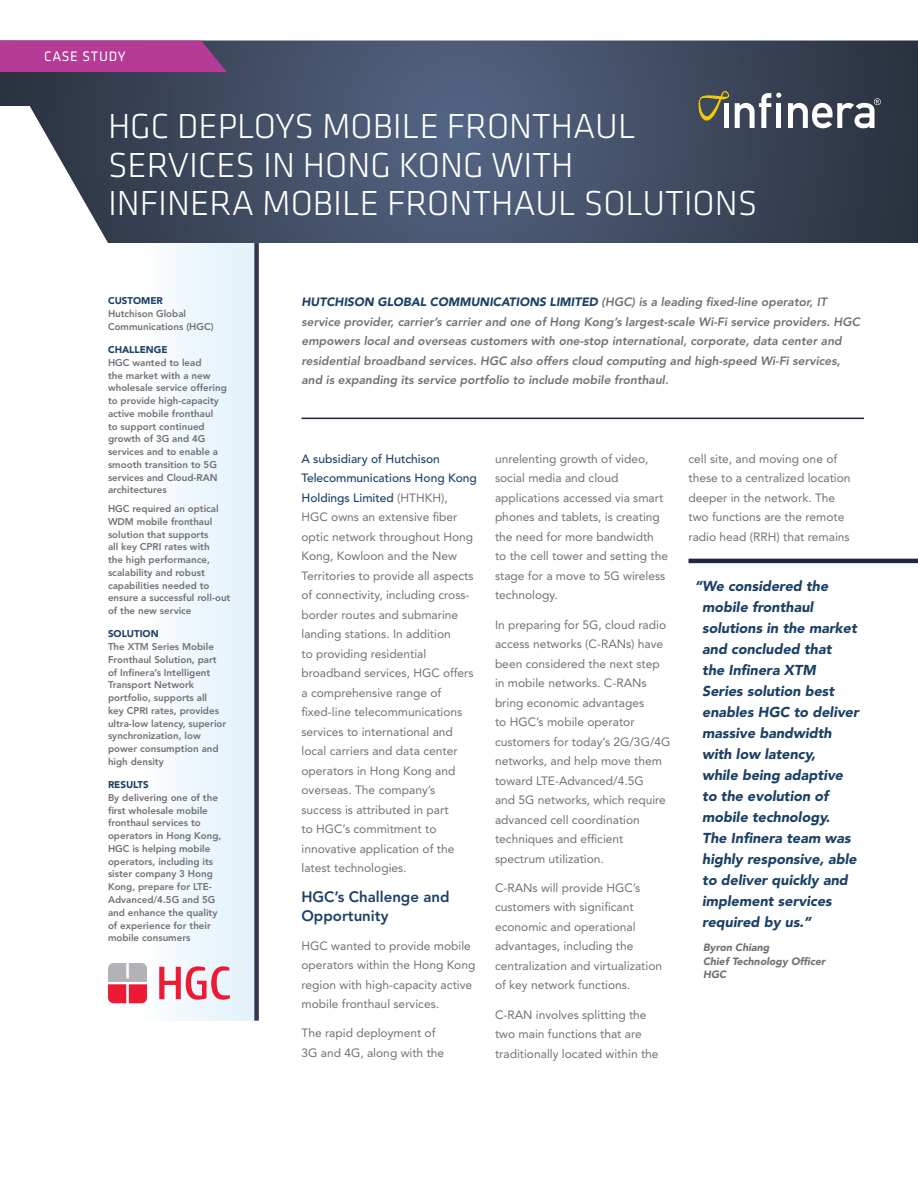
<style>
.page{position:relative;width:918px;height:1188px;background:#fff}
.page>*{position:absolute;margin:0;border:0;box-sizing:border-box;transform-origin:0 0}
.t1{font:300 36px/39px "Klavika";color:#fff}
.t2{font:800 15px/19.5px "Avenir LT Std";color:#1b4064}
.t3{font:italic 900 14.25px/21px "Avenir LT Std";color:#1b4064}
.t4{font:14.25px "Klavika";letter-spacing:.05em;color:#fff}
.t5{font:12px/19.5px "Avenir LT Std";color:#717074}
.t6{font:italic 800 12px/19.5px "Avenir LT Std";color:#717074}
.t7{font:italic 900 10.5px/13.5px "Avenir LT Std";color:#717074}
.t8{font:800 9.75px/12.8px "Avenir LT Std";color:#717074}
.t9{font:900 9.75px "Avenir LT Std";color:#1b4064}
.s1{font-weight:900;color:#1b4064}
.s2{font-weight:500;color:#1b4064}
</style>
<div class="page">
<div style="left:108px;top:241px;width:149px;height:780px;background:linear-gradient(to right,#fff,#e2f2fb)"></div>
<svg style="left:0;top:40px;width:918px;height:203px;background:#4a566b"></svg>
<svg style="left:0;top:40px;width:227px;height:32px;background:#ad3d93"></svg>
<div style="left:254px;top:243px;width:5px;height:778px;background:#333751"></div>
<hr style="left:688px;top:559px;width:230px;height:4px;background:#1f2743">
<svg style="left:788px;top:98px;width:93px;height:30px"></svg>
<svg style="left:699px;top:91px;width:82px;height:37px"></svg>
<hr style="left:302px;top:418px;width:562px;height:1px;background:#1f2743">
<svg style="left:159px;top:965px;width:71px;height:35px"></svg>
<svg style="left:108px;top:963px;width:39px;height:40px;background:#d57b88"></svg>
<p class="t4" style="left:44px;top:47px;width:83px">CASE STUDY</p>
<h1 class="t1" style="left:108px;top:106px;width:651px">HGC DEPLOYS MOBILE FRONTHAUL<br>SERVICES IN HONG KONG WITH<br>INFINERA MOBILE FRONTHAUL SOLUTIONS</h1>
<p class="t9" style="left:108px;top:295px;width:56px">CUSTOMER</p>
<p class="t8" style="left:108px;top:307px;width:107px">Hutchison Global<br>Communications (HGC)</p>
<p class="t9" style="left:108px;top:344px;width:61px">CHALLENGE</p>
<p class="t8" style="left:108px;top:356px;width:120px">HGC wanted to lead<br>the market with a new wholesale service offering to provide high-capacity active mobile fronthaul<br>to support continued growth of 3G and 4G services and to enable a smooth transition to 5G services and Cloud-RAN architectures</p>
<p class="t8" style="left:108px;top:502px;width:124px">HGC required an optical<br>WDM mobile fronthaul solution that supports<br>all key CPRI rates with<br>the high performance, scalability and robust capabilities needed to ensure a successful roll-out of the new service</p>
<p class="t9" style="left:108px;top:628px;width:52px">SOLUTION</p>
<p class="t8" style="left:108px;top:640px;width:120px">The XTM Series Mobile<br>Fronthaul Solution, part of Infinera’s Intelligent<br>Transport Network portfolio, supports all<br>key CPRI rates, provides ultra-low latency, superior synchronization, low power consumption and high density</p>
<p class="t9" style="left:108px;top:779px;width:42px">RESULTS</p>
<p class="t8" style="left:108px;top:791px;width:115px">By delivering one of the first wholesale mobile fronthaul services to operators in Hong Kong,<br>HGC is helping mobile operators, including its sister company 3 Hong<br>Kong, prepare for LTE-<br>Advanced/4.5G and 5G and enhance the quality of experience for their mobile consumers</p>
<p class="t6" style="left:302px;top:292px;width:560px"><span class="s1">HUTCHISON GLOBAL COMMUNICATIONS LIMITED</span> (HGC) is a leading fixed-line operator, IT service provider, carrier’s carrier and one of Hong Kong’s largest-scale Wi-Fi service providers. HGC empowers local and overseas customers with one-stop international, corporate, data center and residential broadband services. HGC also offers cloud computing and high-speed Wi-Fi services, and is expanding its service portfolio to include mobile fronthaul.</p>
<p class="t5" style="left:302px;top:449px;width:177px"><span class="s2">A subsidiary of Hutchison<br>Telecommunications Hong Kong<br>Holdings Limited</span> (HTHKH),<br>HGC owns an extensive fiber optic network throughout Hong<br>Kong, Kowloon and the New<br>Territories to provide all aspects of connectivity, including cross&shy;border routes and submarine landing stations. In addition<br>to providing residential broadband services, HGC offers a comprehensive range of fixed-line telecommunications services to international and local carriers and data center operators in Hong Kong and overseas. The company’s success is attributed in part<br>to HGC’s commitment to innovative application of the latest technologies.</p>
<p class="t2" style="left:302px;top:887px;width:150px">HGC’s Challenge and<br>Opportunity</p>
<p class="t5" style="left:302px;top:936px;width:175px">HGC wanted to provide mobile operators within the Hong Kong region with high-capacity active mobile fronthaul services.</p>
<p class="t5" style="left:302px;top:1024px;width:144px">The rapid deployment of<br>3G and 4G, along with the</p>
<p class="t5" style="left:495px;top:449px;width:175px">unrelenting growth of video, social media and cloud applications accessed via smart phones and tablets, is creating the need for more bandwidth to the cell tower and setting the stage for a move to 5G wireless technology.</p>
<p class="t5" style="left:495px;top:615px;width:177px">In preparing for 5G, cloud radio access networks (C-RANs) have been considered the next step in mobile networks. C-RANs bring economic advantages<br>to HGC’s mobile operator customers for today’s 2G/3G/4G networks, and help move them toward LTE-Advanced/4.5G<br>and 5G networks, which require advanced cell coordination techniques and efficient spectrum utilization.</p>
<p class="t5" style="left:495px;top:878px;width:169px">C-RANs will provide HGC’s customers with significant economic and operational advantages, including the centralization and virtualization of key network functions.</p>
<p class="t5" style="left:495px;top:1005px;width:165px">C-RAN involves splitting the two main functions that are traditionally located within the</p>
<p class="t5" style="left:688px;top:449px;width:164px">cell site, and moving one of these to a centralized location deeper in the network. The two functions are the remote radio head (RRH) that remains</p>
<p class="t3" style="left:702px;top:576px;width:158px;text-indent:-7px">“We considered the mobile fronthaul solutions in the market and concluded that<br>the Infinera XTM<br>Series solution best enables HGC to deliver massive bandwidth with low latency,<br>while being adaptive to the evolution of mobile technology.<br>The Infinera team was highly responsive, able to deliver quickly and implement services required by us.”</p>
<p class="t7" style="left:703px;top:941px;width:124px">Byron Chiang<br>Chief Technology Officer<br>HGC</p>
</div>
